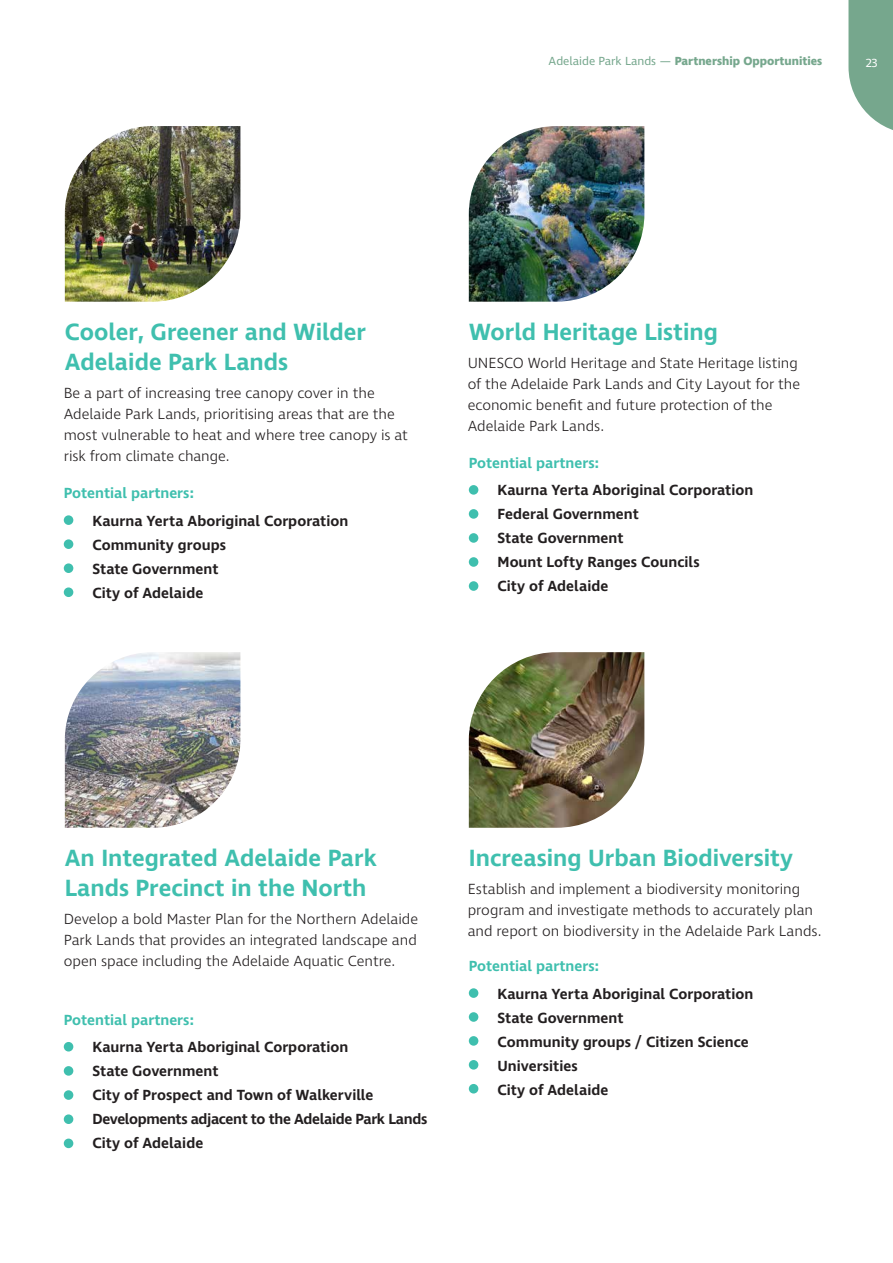
<style>
.page{position:relative;width:893px;height:1263px;background:#fff}
.page>*{position:absolute;margin:0;border:0;box-sizing:border-box;transform-origin:0 0}
.SH_B__DOC{font:600 24px/30px "Ingra";color:#3fbfae}
.Subheading{font:300 15px/21px "Ingra";letter-spacing:-.005em;color:#231f20}
.Subheading-2{font:600 15px/24px "Ingra";color:#231f20}
.SH_0__DOC{font:600 15px "Ingra";color:#3fbfae}
.t1{font:700 12px "Ingra";color:#76a78d}
.t2{font:12px "Ingra";color:#fff}
.s1{font-weight:400}
</style>
<div class="page">
<img style="left:65px;top:652px;width:175px;height:176px">
<img style="left:65px;top:126px;width:175px;height:176px">
<img style="left:469px;top:652px;width:175px;height:176px">
<img style="left:469px;top:126px;width:175px;height:176px">
<div style="left:64px;top:1042px;width:9px;height:9px;background:#3fbfae;border-radius:50%"></div>
<div style="left:64px;top:515px;width:9px;height:10px;background:#3fbfae;border-radius:50%"></div>
<div style="left:64px;top:539px;width:9px;height:10px;background:#3fbfae;border-radius:50%"></div>
<div style="left:469px;top:988px;width:9px;height:10px;background:#3fbfae;border-radius:50%"></div>
<div style="left:469px;top:485px;width:9px;height:10px;background:#3fbfae;border-radius:50%"></div>
<div style="left:64px;top:1090px;width:9px;height:10px;background:#3fbfae;border-radius:50%"></div>
<div style="left:469px;top:1036px;width:9px;height:10px;background:#3fbfae;border-radius:50%"></div>
<div style="left:469px;top:533px;width:9px;height:10px;background:#3fbfae;border-radius:50%"></div>
<div style="left:469px;top:557px;width:9px;height:10px;background:#3fbfae;border-radius:50%"></div>
<div style="left:469px;top:581px;width:9px;height:10px;background:#3fbfae;border-radius:50%"></div>
<div style="left:64px;top:1114px;width:9px;height:10px;background:#3fbfae;border-radius:50%"></div>
<div style="left:64px;top:1138px;width:9px;height:10px;background:#3fbfae;border-radius:50%"></div>
<div style="left:469px;top:1060px;width:9px;height:9px;background:#3fbfae;border-radius:50%"></div>
<div style="left:469px;top:1084px;width:9px;height:9px;background:#3fbfae;border-radius:50%"></div>
<div style="left:64px;top:1066px;width:9px;height:10px;background:#3fbfae;border-radius:50%"></div>
<div style="left:64px;top:563px;width:9px;height:10px;background:#3fbfae;border-radius:50%"></div>
<div style="left:64px;top:587px;width:9px;height:10px;background:#3fbfae;border-radius:50%"></div>
<div style="left:469px;top:1012px;width:9px;height:10px;background:#3fbfae;border-radius:50%"></div>
<div style="left:469px;top:509px;width:9px;height:10px;background:#3fbfae;border-radius:50%"></div>
<svg style="left:848px;top:0;width:45px;height:130px;background:#89b39d"></svg>
<p class="t1" style="left:549px;top:53px;width:275px"><span class="s1">Adelaide Park Lands —</span> Partnership Opportunities</p>
<p class="t2" style="left:866px;top:55px;width:13px">23</p>
<p class="SH_B__DOC" style="left:65px;top:318px;width:303px">Cooler, Greener and Wilder<br>Adelaide Park Lands</p>
<p class="Subheading" style="left:64px;top:383px;width:346px">Be a part of increasing tree canopy cover in the Adelaide Park Lands, prioritising areas that are the most vulnerable to heat and where tree canopy is at risk from climate change.</p>
<p class="SH_0__DOC" style="left:64px;top:484px;width:132px">Potential partners:</p>
<p class="Subheading-2" style="left:92px;top:509px;width:257px">Kaurna Yerta Aboriginal Corporation<br>Community groups<br>State Government<br>City of Adelaide</p>
<p class="SH_B__DOC" style="left:469px;top:318px;width:251px">World Heritage Listing</p>
<p class="Subheading" style="left:468px;top:353px;width:334px">UNESCO World Heritage and State Heritage listing of the Adelaide Park Lands and City Layout for the economic benefit and future protection of the Adelaide Park Lands.</p>
<p class="SH_0__DOC" style="left:469px;top:454px;width:132px">Potential partners:</p>
<p class="Subheading-2" style="left:497px;top:479px;width:257px">Kaurna Yerta Aboriginal Corporation<br>Federal Government<br>State Government<br>Mount Lofty Ranges Councils<br>City of Adelaide</p>
<p class="SH_B__DOC" style="left:65px;top:844px;width:314px">An Integrated Adelaide Park<br>Lands Precinct in the North</p>
<p class="Subheading" style="left:64px;top:909px;width:356px;text-align:justify">Develop a bold Master Plan for the Northern Adelaide Park Lands that provides an integrated landscape and open space including the Adelaide Aquatic Centre.</p>
<p class="SH_0__DOC" style="left:64px;top:1010px;width:132px">Potential partners:</p>
<p class="Subheading-2" style="left:92px;top:1036px;width:336px">Kaurna Yerta Aboriginal Corporation<br>State Government<br>City of Prospect and Town of Walkerville<br>Developments adjacent to the Adelaide Park Lands<br>City of Adelaide</p>
<p class="SH_B__DOC" style="left:469px;top:844px;width:326px">Increasing Urban Biodiversity</p>
<p class="Subheading" style="left:468px;top:879px;width:355px">Establish and implement a biodiversity monitoring program and investigate methods to accurately plan and report on biodiversity in the Adelaide Park Lands.</p>
<p class="SH_0__DOC" style="left:469px;top:957px;width:132px">Potential partners:</p>
<p class="Subheading-2" style="left:497px;top:982px;width:257px">Kaurna Yerta Aboriginal Corporation<br>State Government<br>Community groups / Citizen Science<br>Universities<br>City of Adelaide</p>
</div>
